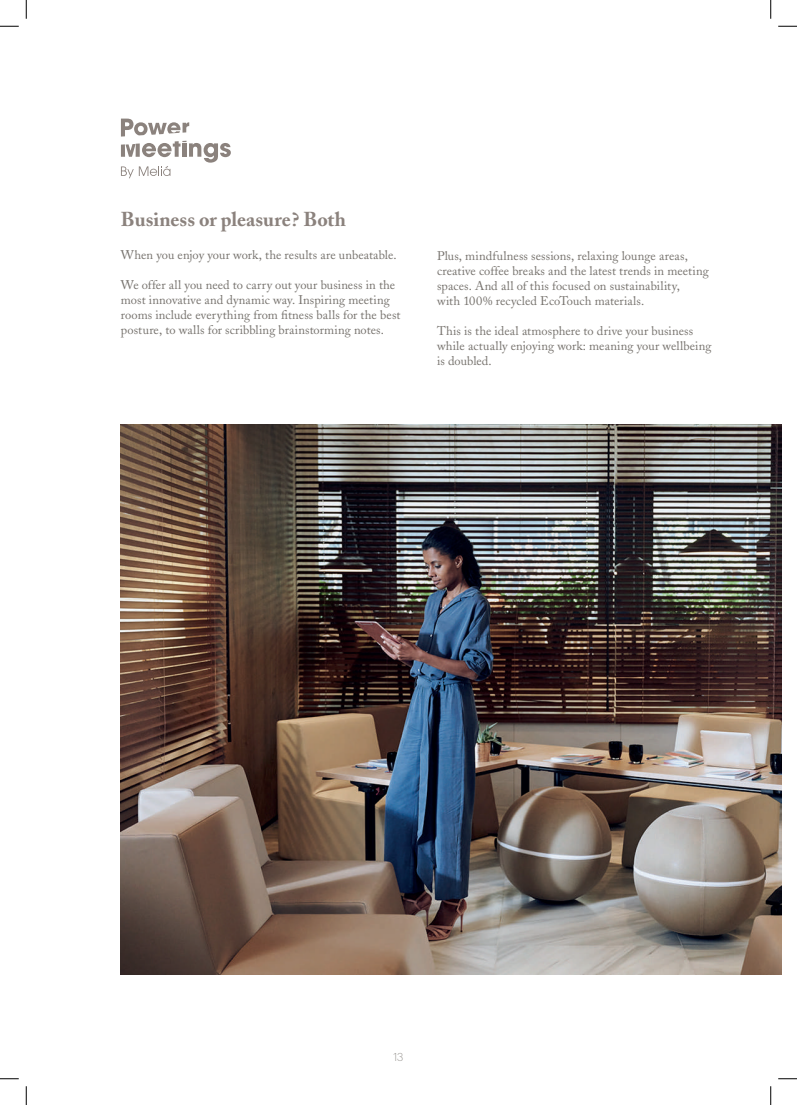
<style>
.page{position:relative;width:797px;height:1105px;background:#fff}
.page>*{position:absolute;margin:0;border:0;box-sizing:border-box;transform-origin:0 0}
.t1{font:700 20px "Adobe Caslon";color:#8b827d}
.t2{font:12.5px/15px "Adobe Caslon";letter-spacing:.005em;color:#76726d}
.t3{font:200 11.25px "Graphik";color:#76726d}
</style>
<div class="page">
<img style="left:121px;top:424px;width:660px;height:550px">
<svg style="left:121px;top:119px;width:110px;height:59px"></svg>
<svg style="left:0;top:25px;width:19px;height:2px"></svg>
<svg style="left:778px;top:25px;width:19px;height:2px"></svg>
<svg style="left:0;top:1078px;width:19px;height:1px"></svg>
<svg style="left:778px;top:1078px;width:19px;height:1px"></svg>
<svg style="left:25px;top:0;width:2px;height:19px"></svg>
<svg style="left:25px;top:1086px;width:2px;height:19px"></svg>
<svg style="left:770px;top:0;width:1px;height:19px"></svg>
<svg style="left:770px;top:1086px;width:1px;height:19px"></svg>
<h1 class="t1" style="left:121px;top:208px;width:227px">Business or pleasure? Both</h1>
<p class="t2" style="left:121px;top:247px;width:277px">When you enjoy your work, the results are unbeatable.</p>
<p class="t2" style="left:121px;top:277px;width:281px">We offer all you need to carry out your business in the most innovative and dynamic way. Inspiring meeting rooms include everything from fitness balls for the best posture, to walls for scribbling brainstorming notes.</p>
<p class="t2" style="left:437px;top:248px;width:273px">Plus, mindfulness sessions, relaxing lounge areas, creative coffee breaks and the latest trends in meeting spaces. And all of this focused on sustainability,<br>with 100% recycled EcoTouch materials.</p>
<p class="t2" style="left:437px;top:323px;width:276px">This is the ideal atmosphere to drive your business while actually enjoying work: meaning your wellbeing is doubled.</p>
<p class="t3" style="left:393px;top:1049px;width:11px">13</p>
</div>
